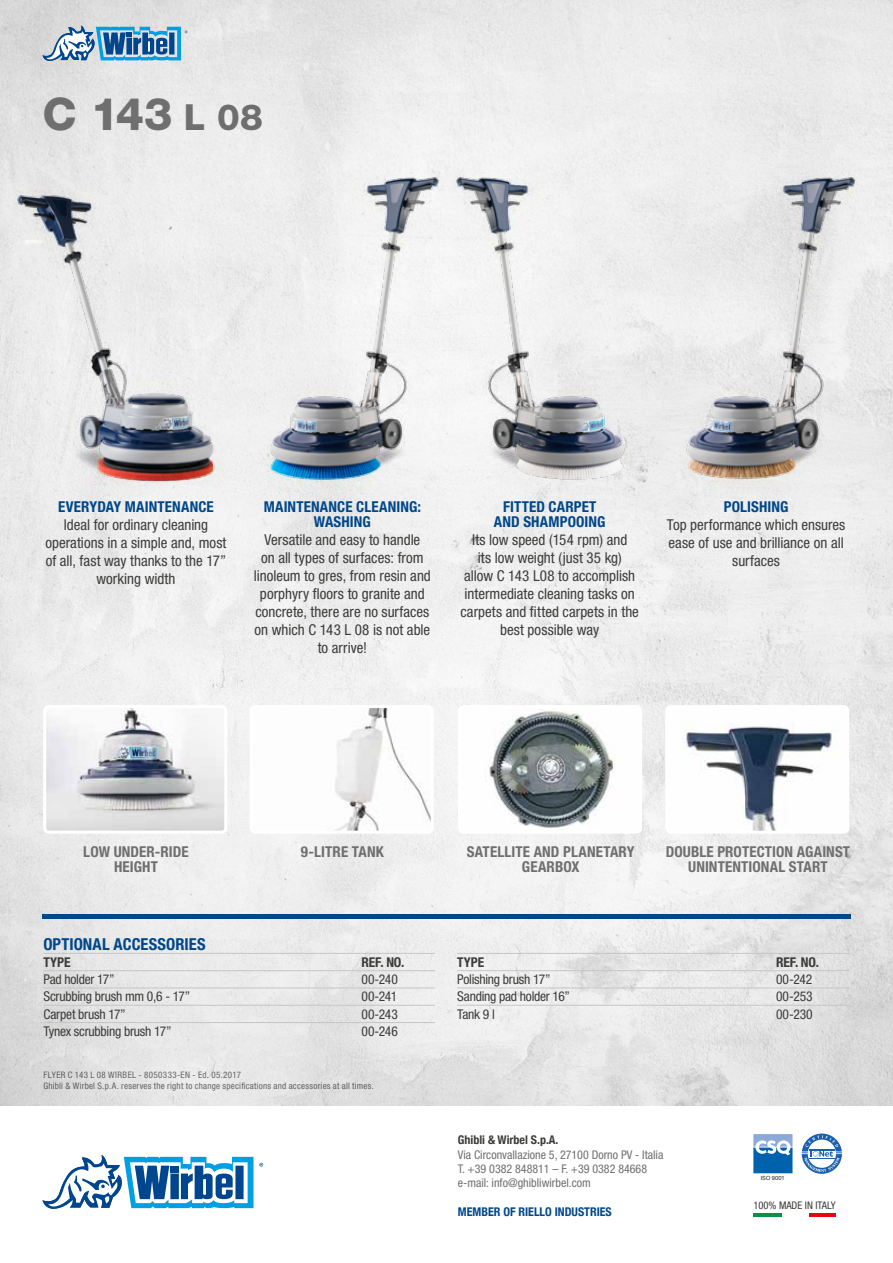
<style>
.page{position:relative;width:893px;height:1263px;background:#fff}
.page>*{position:absolute;margin:0;border:0;box-sizing:border-box;transform-origin:0 0}
.t1{font:800 45px "Helvetica Neue LT Std";color:#706f6f}
.t2{font:700 condensed 16.5px "Helvetica Neue LT Std";letter-spacing:.005em;color:#00478a}
.t3{font:condensed 15px/18px "Helvetica Neue LT Std";color:#3c3c3b;text-align:center}
.t4{font:700 condensed 15px/15px "Helvetica Neue LT Std";letter-spacing:.01em;color:#706f6f;text-align:center}
.t5{font:700 condensed 15px/15px "Helvetica Neue LT Std";letter-spacing:.01em;color:#00478a;text-align:center}
.t6{font:condensed 13.5px "Helvetica Neue LT Std";letter-spacing:-.015em;color:#3c3c3b}
.t7{font:700 condensed 13.5px "Helvetica Neue LT Std";letter-spacing:-.01em;color:#3c3c3b}
.t8{font:condensed 12px/14.4px "Helvetica Neue LT Std";color:#706f6f}
.t9{font:700 condensed 12px "Helvetica Neue";color:#00478a}
.t10{font:700 condensed 12px "Helvetica Neue";color:#3c3c3b}
.t11{font:condensed 10.5px "Helvetica Neue LT Std";color:#3c3c3b}
.t12{font:condensed 9px/10.8px "Helvetica Neue LT Std";letter-spacing:.03em;color:#706f6f}
.t13{font:5.7px "Helvetica Neue LT Std";color:#1d1d1b}
.s1{font-size:36px}
</style>
<div class="page">
<img style="left:0;top:0;width:893px;height:1106px">
<div style="left:800px;top:1132px;width:43px;height:43px;border:4px solid #fff;border-radius:50%"></div>
<svg style="left:753px;top:1134px;width:39px;height:39px;background:#5491c7"></svg>
<svg style="left:802px;top:1133px;width:40px;height:41px"></svg>
<hr style="left:809px;top:1213px;width:27px;height:3px;background:#e30613">
<hr style="left:753px;top:1213px;width:29px;height:3px;background:#009641">
<img style="left:47px;top:709px;width:176px;height:121px">
<div style="left:43px;top:705px;width:184px;height:129px;border:3px solid #fff;border-radius:4px"></div>
<img style="left:254px;top:709px;width:176px;height:121px">
<div style="left:250px;top:705px;width:184px;height:129px;border:3px solid #fff;border-radius:4px"></div>
<img style="left:462px;top:709px;width:176px;height:121px">
<div style="left:458px;top:705px;width:184px;height:129px;border:3px solid #fff;border-radius:4px"></div>
<img style="left:669px;top:709px;width:176px;height:121px">
<div style="left:665px;top:705px;width:184px;height:129px;border:3px solid #fff;border-radius:4px"></div>
<svg style="left:42px;top:26px;width:145px;height:35px;background:#79a8c9"></svg>
<img style="left:0;top:175px;width:319px;height:383px">
<img style="left:199px;top:93px;width:186px;height:416px">
<img style="left:385px;top:93px;width:230px;height:416px">
<img style="left:615px;top:93px;width:278px;height:416px">
<svg style="left:42px;top:1155px;width:211px;height:54px"></svg>
<svg style="left:259px;top:1163px;width:4px;height:4px"></svg>
<hr style="left:43px;top:987px;width:318px;height:1px;background:#c6c6c6">
<hr style="left:361px;top:987px;width:74px;height:1px;background:#c6c6c6">
<hr style="left:43px;top:1005px;width:318px;height:1px;background:#c6c6c6">
<hr style="left:361px;top:1005px;width:74px;height:1px;background:#c6c6c6">
<hr style="left:43px;top:953px;width:318px;height:1px;background:#c6c6c6">
<hr style="left:361px;top:953px;width:74px;height:1px;background:#c6c6c6">
<hr style="left:43px;top:970px;width:318px;height:1px;background:#c6c6c6">
<hr style="left:361px;top:970px;width:74px;height:1px;background:#c6c6c6">
<hr style="left:43px;top:1022px;width:318px;height:1px;background:#c6c6c6">
<hr style="left:361px;top:1022px;width:74px;height:1px;background:#c6c6c6">
<hr style="left:457px;top:953px;width:319px;height:1px;background:#c6c6c6">
<hr style="left:776px;top:953px;width:74px;height:1px;background:#c6c6c6">
<hr style="left:457px;top:970px;width:319px;height:1px;background:#c6c6c6">
<hr style="left:776px;top:970px;width:74px;height:1px;background:#c6c6c6">
<hr style="left:457px;top:987px;width:319px;height:1px;background:#c6c6c6">
<hr style="left:776px;top:987px;width:74px;height:1px;background:#c6c6c6">
<hr style="left:457px;top:1005px;width:319px;height:1px;background:#c6c6c6">
<hr style="left:776px;top:1005px;width:74px;height:1px;background:#c6c6c6">
<hr style="left:42px;top:914px;width:808px;height:4px;background:#00478a">
<h1 class="t1" style="left:43px;top:87px;width:222px">C 143 <span class="s1">L 08</span></h1>
<p class="t5" style="left:58px;top:499px;width:157px">EVERYDAY MAINTENANCE</p>
<p class="t3" style="left:45px;top:515px;width:183px">Ideal for ordinary cleaning operations in a simple and, most of all, fast way thanks to the 17” working width</p>
<p class="t5" style="left:264px;top:499px;width:159px">MAINTENANCE CLEANING:<br>WASHING</p>
<p class="t3" style="left:254px;top:530px;width:178px">Versatile and easy to handle<br>on all types of surfaces: from linoleum to gres, from resin and porphyry floors to granite and concrete, there are no surfaces on which C 143 L 08 is not able to arrive!</p>
<p class="t5" style="left:494px;top:499px;width:113px">FITTED CARPET<br>AND SHAMPOOING</p>
<p class="t3" style="left:460px;top:530px;width:180px">Its low speed (154 rpm) and<br>its low weight (just 35 kg)<br>allow C 143 L08 to accomplish intermediate cleaning tasks on carpets and fitted carpets in the best possible way</p>
<p class="t5" style="left:724px;top:499px;width:66px">POLISHING</p>
<p class="t3" style="left:667px;top:515px;width:180px">Top performance which ensures ease of use and brilliance on all surfaces</p>
<p class="t4" style="left:83px;top:844px;width:107px">LOW UNDER-RIDE<br>HEIGHT</p>
<p class="t4" style="left:301px;top:844px;width:84px">9-LITRE TANK</p>
<p class="t4" style="left:467px;top:844px;width:169px">SATELLITE AND PLANETARY<br>GEARBOX</p>
<p class="t4" style="left:666px;top:844px;width:186px">DOUBLE PROTECTION AGAINST<br>UNINTENTIONAL START</p>
<p class="t2" style="left:43px;top:934px;width:164px">OPTIONAL ACCESSORIES</p>
<p class="t7" style="left:43px;top:954px;width:29px">TYPE</p>
<p class="t7" style="left:361px;top:954px;width:44px">REF. NO.</p>
<p class="t6" style="left:43px;top:971px;width:73px">Pad holder 17”</p>
<p class="t6" style="left:361px;top:971px;width:38px">00-240</p>
<p class="t6" style="left:43px;top:989px;width:148px">Scrubbing brush mm 0,6 - 17”</p>
<p class="t6" style="left:361px;top:989px;width:37px">00-241</p>
<p class="t6" style="left:43px;top:1006px;width:84px">Carpet brush 17”</p>
<p class="t6" style="left:361px;top:1006px;width:38px">00-243</p>
<p class="t6" style="left:43px;top:1023px;width:130px">Tynex scrubbing brush 17”</p>
<p class="t6" style="left:361px;top:1023px;width:38px">00-246</p>
<p class="t12" style="left:43px;top:1069px;width:332px">FLYER C 143 L 08 WIRBEL - 8050333-EN - Ed. 05.2017<br>Ghibli &amp; Wirbel S.p.A. reserves the right to change specifications and accessories at all times.</p>
<p class="t7" style="left:457px;top:954px;width:29px">TYPE</p>
<p class="t7" style="left:776px;top:954px;width:44px">REF. NO.</p>
<p class="t6" style="left:457px;top:971px;width:95px">Polishing brush 17”</p>
<p class="t6" style="left:776px;top:971px;width:38px">00-242</p>
<p class="t6" style="left:457px;top:989px;width:114px">Sanding pad holder 16”</p>
<p class="t6" style="left:776px;top:989px;width:38px">00-253</p>
<p class="t6" style="left:457px;top:1006px;width:39px">Tank 9 l</p>
<p class="t6" style="left:776px;top:1006px;width:38px">00-230</p>
<p class="t10" style="left:458px;top:1130px;width:102px">Ghibli &amp; Wirbel S.p.A.</p>
<p class="t8" style="left:458px;top:1147px;width:207px">Via Circonvallazione 5, 27100 Dorno PV - Italia<br>T. +39 0382 848811 – F. +39 0382 84668 e-mail: info@ghibliwirbel.com</p>
<p class="t9" style="left:458px;top:1202px;width:155px">MEMBER OF RIELLO INDUSTRIES</p>
<p class="t13" style="left:761px;top:1175px;width:26px">ISO 9001</p>
<p class="t11" style="left:753px;top:1199px;width:84px">100% MADE IN ITALY</p>
</div>
